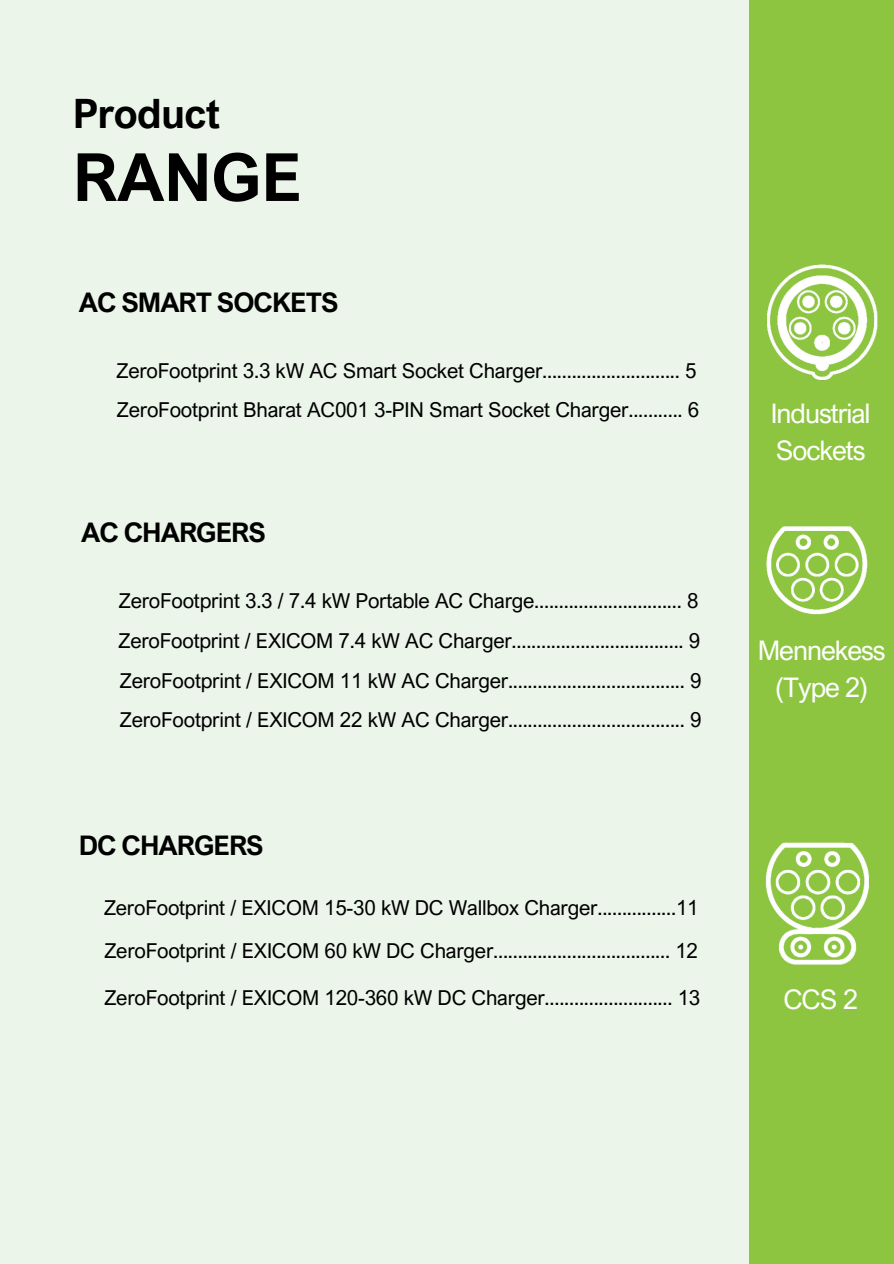
<style>
.page{position:relative;width:894px;height:1264px;background:#fff}
.page>*{position:absolute;margin:0;border:0;box-sizing:border-box;transform-origin:0 0}
.t1{font:700 66.45px "Arial Nova";letter-spacing:-.005em;color:#000}
.t2{font:700 40.5px "Arial Nova";letter-spacing:-.015em;color:#000}
.t3{font:27px/37.2px "Arial Nova";letter-spacing:-.035em;color:#fff}
.t4{font:700 27px "Arial Nova";letter-spacing:-.035em;color:#000}
.t5{font:20.55px "Arial Nova";letter-spacing:-.01em;color:#000}
</style>
<div class="page">
<div style="left:0;top:0;width:893px;height:1263px;background:#ebf5ea"></div>
<div style="left:749px;top:0;width:144px;height:1263px;background:#8dc540"></div>
<img style="left:767px;top:264px;width:111px;height:117px">
<img style="left:765px;top:842px;width:105px;height:123px">
<img style="left:766px;top:526px;width:102px;height:89px">
<p class="t2" style="left:73px;top:88px;width:149px">Product</p>
<h2 class="t1" style="left:73px;top:136px;width:231px">RANGE</h2>
<h1 class="t4" style="left:79px;top:285px;width:261px">AC SMART SOCKETS</h1>
<h3 class="t5" style="left:116px;top:358px;width:581px">ZeroFootprint 3.3 kW AC Smart Socket Charger............................ 5</h3>
<p class="t5" style="left:117px;top:396px;width:583px">ZeroFootprint Bharat AC001 3-PIN Smart Socket Charger........... 6</p>
<p class="t4" style="left:81px;top:515px;width:186px">AC CHARGERS</p>
<p class="t5" style="left:119px;top:588px;width:581px">ZeroFootprint 3.3 / 7.4 kW Portable AC Charge.............................. 8</p>
<p class="t5" style="left:118px;top:628px;width:583px">ZeroFootprint / EXICOM 7.4 kW AC Charger................................... 9</p>
<h3 class="t5" style="left:120px;top:667px;width:583px">ZeroFootprint / EXICOM 11 kW AC Charger.................................... 9</h3>
<p class="t5" style="left:120px;top:706px;width:583px">ZeroFootprint / EXICOM 22 kW AC Charger.................................... 9</p>
<h5 class="t4" style="left:79px;top:828px;width:186px">DC CHARGERS</h5>
<p class="t5" style="left:104px;top:894px;width:596px">ZeroFootprint / EXICOM 15-30 kW DC Wallbox Charger................11</p>
<h3 class="t5" style="left:104px;top:937px;width:595px">ZeroFootprint / EXICOM 60 kW DC Charger.................................... 12</h3>
<p class="t5" style="left:104px;top:984px;width:597px">ZeroFootprint / EXICOM 120-360 kW DC Charger.......................... 13</p>
<p class="t3" style="left:770px;top:394px;width:101px">Industrial<br>Sockets</p>
<p class="t3" style="left:757px;top:631px;width:130px;text-align:center">Mennekess (Type 2)</p>
<h4 class="t3" style="left:783px;top:979px;width:76px">CCS 2</h4>
</div>
